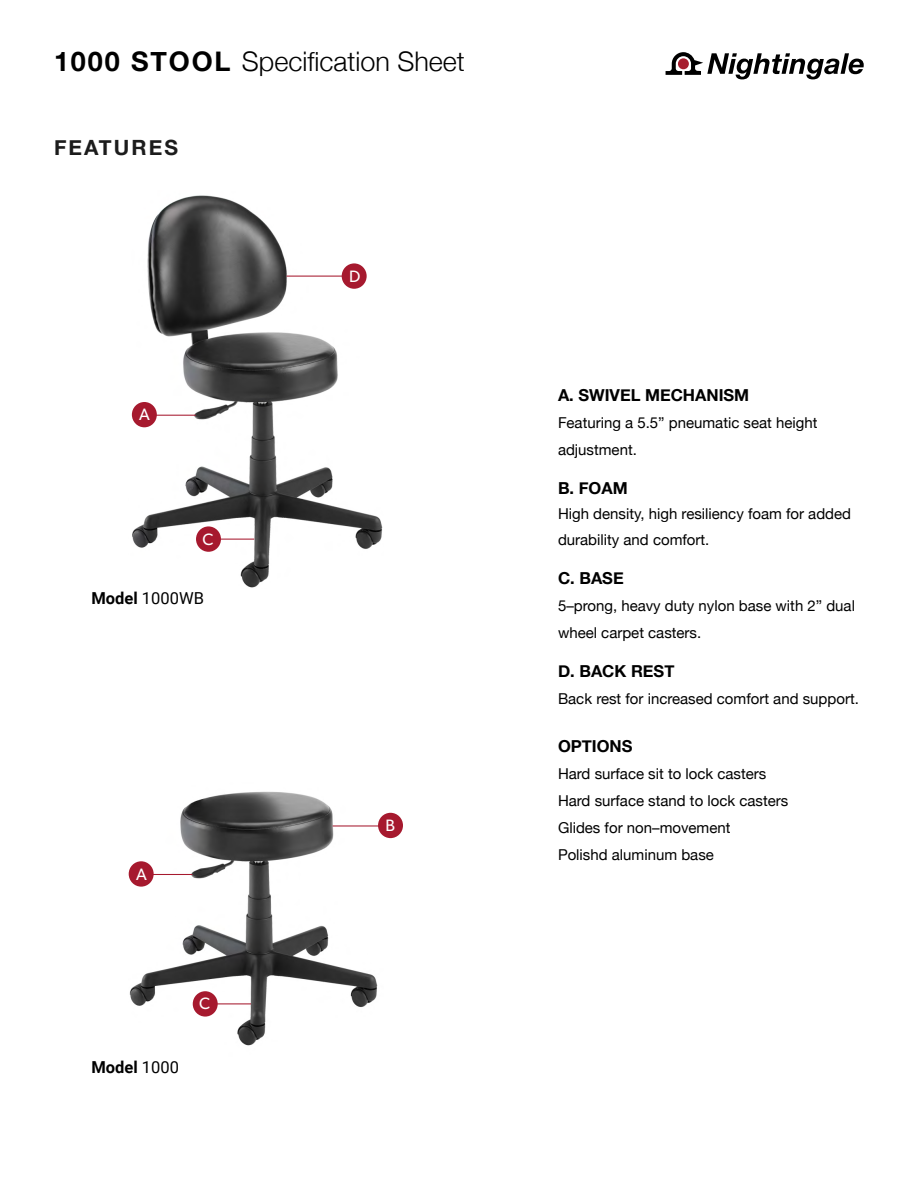
<style>
.page{position:relative;width:918px;height:1188px;background:#fff}
.page>*{position:absolute;margin:0;border:0;box-sizing:border-box;transform-origin:0 0}
.t1{font:300 27px "Helvetica Neue";color:#000}
.t2{font:700 21px "Helvetica Neue";letter-spacing:.1em;color:#1c1c1c}
.t3{font:700 16.5px "Helvetica Neue";color:#000}
.t4{font:16.5px "Roboto";color:#000}
.t5{font:700 16.5px "Roboto";color:#000}
.t6{font:16.5px "Gibson";color:#fff}
.t7{font:15px/27px "Helvetica Neue";color:#000}
.s1{font-weight:700}
.s2{font-weight:400}
</style>
<div class="page">
<img style="left:131px;top:195px;width:252px;height:393px">
<svg style="left:666px;top:52px;width:198px;height:27px"></svg>
<hr style="left:287px;top:276px;width:67px;height:1px;background:#a6192e">
<div style="left:342px;top:263px;width:25px;height:26px;background:#a6192e;border-radius:50%"></div>
<hr style="left:138px;top:415px;width:58px;height:1px;background:#a6192e">
<div style="left:132px;top:402px;width:25px;height:25px;background:#a6192e;border-radius:50%"></div>
<hr style="left:208px;top:539px;width:46px;height:1px;background:#a6192e">
<div style="left:196px;top:526px;width:25px;height:26px;background:#a6192e;border-radius:50%"></div>
<img style="left:128px;top:791px;width:255px;height:255px">
<hr style="left:135px;top:874px;width:57px;height:1px;background:#a6192e">
<div style="left:129px;top:861px;width:25px;height:26px;background:#a6192e;border-radius:50%"></div>
<hr style="left:333px;top:825px;width:58px;height:2px;background:#a6192e">
<div style="left:378px;top:813px;width:25px;height:25px;background:#a6192e;border-radius:50%"></div>
<hr style="left:205px;top:1003px;width:46px;height:1px;background:#a6192e">
<div style="left:193px;top:991px;width:25px;height:26px;background:#a6192e;border-radius:50%"></div>
<h1 class="t1" style="left:54px;top:45px;width:412px"><span class="s1">1000 STOOL</span> Specification Sheet</h1>
<h2 class="t2" style="left:54px;top:131px;width:125px">FEATURES</h2>
<p class="t6" style="left:139px;top:405px;width:12px">A</p>
<p class="t6" style="left:202px;top:529px;width:12px">C</p>
<p class="t4" style="left:92px;top:586px;width:114px"><span class="s1">Model</span> 1000WB</p>
<p class="t6" style="left:136px;top:864px;width:12px">A</p>
<p class="t5" style="left:92px;top:1056px;width:89px">Model <span class="s2">1000</span></p>
<p class="t6" style="left:199px;top:994px;width:12px">C</p>
<p class="t6" style="left:349px;top:266px;width:13px">D</p>
<p class="t6" style="left:385px;top:816px;width:11px">B</p>
<p class="t3" style="left:558px;top:382px;width:193px">A. SWIVEL MECHANISM</p>
<p class="t7" style="left:558px;top:410px;width:261px">Featuring a 5.5” pneumatic seat height adjustment.</p>
<p class="t3" style="left:558px;top:475px;width:71px">B. FOAM</p>
<p class="t7" style="left:558px;top:502px;width:295px;line-height:25.5px">High density, high resiliency foam for added durability and comfort.</p>
<p class="t3" style="left:558px;top:565px;width:67px">C. BASE</p>
<p class="t7" style="left:558px;top:593px;width:299px">5–prong, heavy duty nylon base with 2” dual wheel carpet casters.</p>
<p class="t3" style="left:558px;top:658px;width:118px">D. BACK REST</p>
<p class="t7" style="left:558px;top:686px;width:302px">Back rest for increased comfort and support.</p>
<p class="t3" style="left:558px;top:733px;width:76px">OPTIONS</p>
<p class="t7" style="left:558px;top:761px;width:232px">Hard surface sit to lock casters<br>Hard surface stand to lock casters<br>Glides for non–movement<br>Polishd aluminum base</p>
</div>
